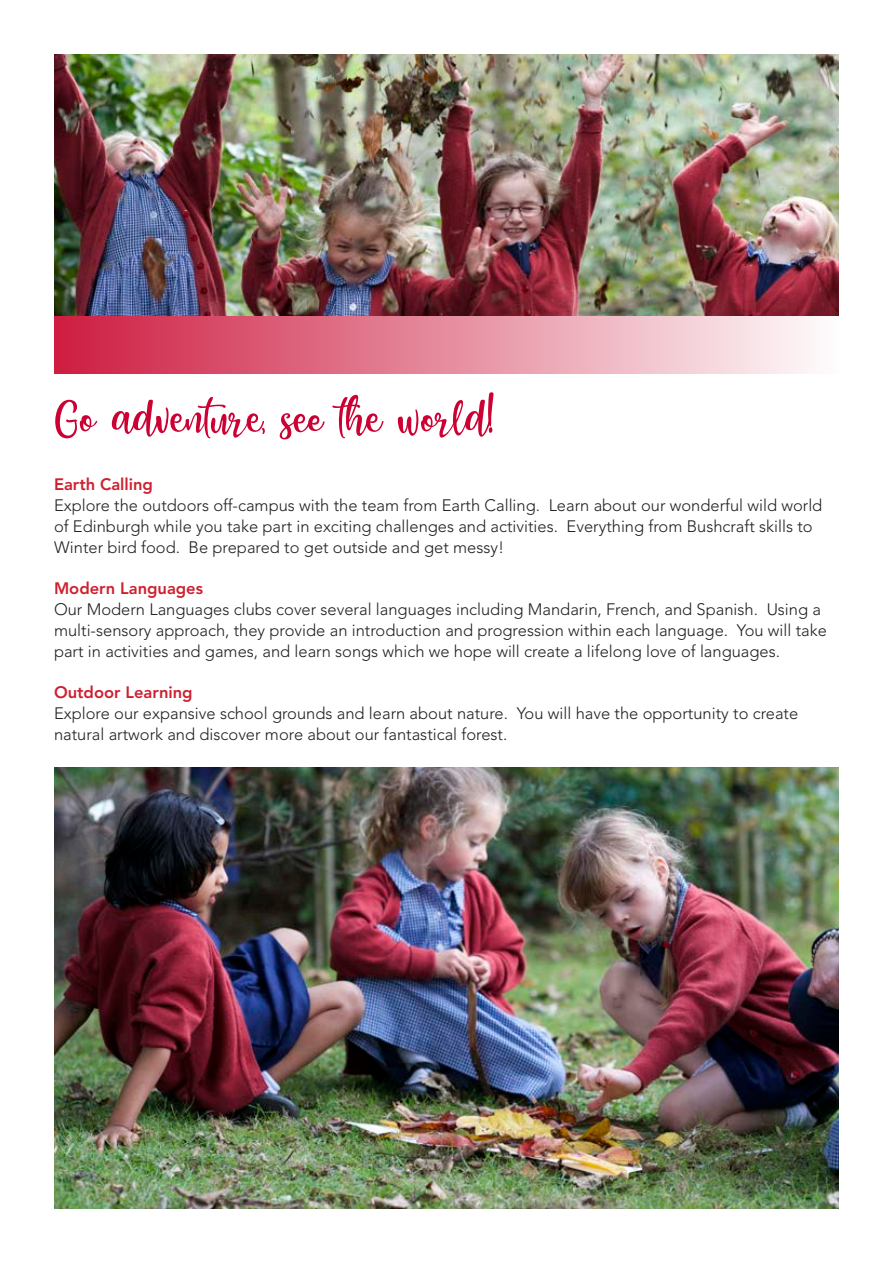
<style>
.page{position:relative;width:893px;height:1263px;background:#fff}
.page>*{position:absolute;margin:0;border:0;box-sizing:border-box;transform-origin:0 0}
.t1{font:57px "Honey Butter Script";color:#c03}
.Body_Copy{font:300 16.5px/21px "Avenir LT Std";color:#231f20}
.Sub_Heading_2{font:800 16.5px "Avenir LT Std";color:#cf202f}
</style>
<div class="page">
<div style="left:54px;top:315px;width:785px;height:58px;background:linear-gradient(to right,#ce1d41,#fefcfd)"></div>
<img style="left:54px;top:54px;width:785px;height:261px">
<img style="left:54px;top:767px;width:785px;height:442px">
<p class="t1" style="left:54px;top:378px;width:441px">Go adventure, see the world!</p>
<p class="Sub_Heading_2" style="left:54px;top:475px;width:101px">Earth Calling</p>
<p class="Body_Copy" style="left:54px;top:495px;width:770px">Explore the outdoors off-campus with the team from Earth Calling. Learn about our wonderful wild world of Edinburgh while you take part in exciting challenges and activities. Everything from Bushcraft skills to<br>Winter bird food. Be prepared to get outside and get messy!</p>
<p class="Sub_Heading_2" style="left:54px;top:578px;width:151px">Modern Languages</p>
<p class="Body_Copy" style="left:54px;top:599px;width:774px">Our Modern Languages clubs cover several languages including Mandarin, French, and Spanish. Using a multi-sensory approach, they provide an introduction and progression within each language. You will take part in activities and games, and learn songs which we hope will create a lifelong love of languages.</p>
<p class="Sub_Heading_2" style="left:54px;top:682px;width:140px">Outdoor Learning</p>
<p class="Body_Copy" style="left:54px;top:703px;width:746px">Explore our expansive school grounds and learn about nature. You will have the opportunity to create natural artwork and discover more about our fantastical forest.</p>
</div>
